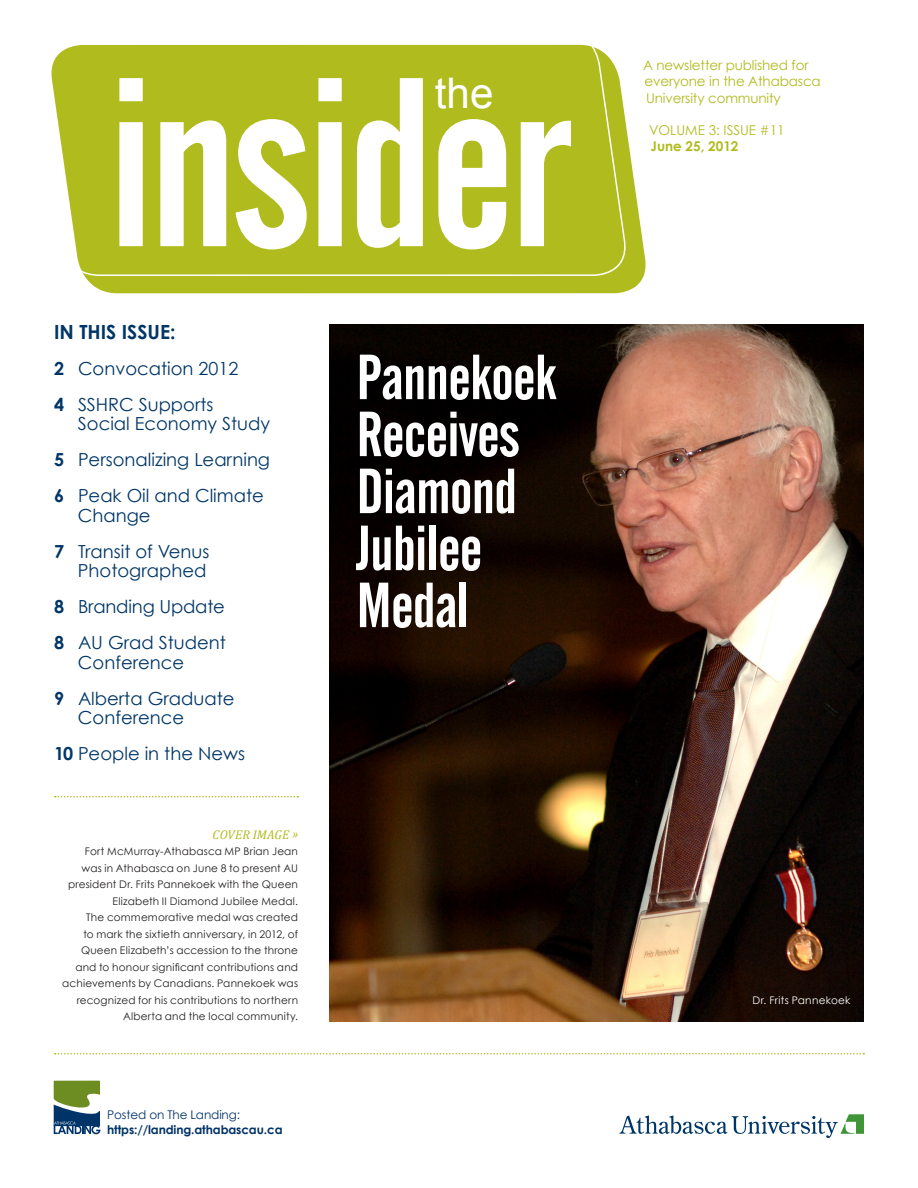
<style>
.page{position:relative;width:918px;height:1188px;background:#fff}
.page>*{position:absolute;margin:0;border:0;box-sizing:border-box;transform-origin:0 0}
.t1{font:238.05px "Alternate Gothic No 2 BT";letter-spacing:-.02em;color:#fff}
.t2{font:63px/57px "Alternate Gothic No 2 BT";letter-spacing:-.01em;color:#fff}
.t3{font:42.15px "Arial";color:#fff}
.Headline{font:700 19.5px "Century Gothic";color:#003667}
.Headline-2{font:18px "Century Gothic";color:#003667}
.t4{font:13.5px/16.2px "Century Gothic";letter-spacing:-.01em;color:#b0bb1d}
.t5{font:700 13.5px "Century Gothic";color:#b0bb1d}
.basic_copy{font:italic 12.75px "Cambria";letter-spacing:.005em;color:#b0bb1d}
.t6{font:700 12px/14.4px "Century Gothic";letter-spacing:-.01em;color:#003367}
.basic_copy-2{font:10.5px/16.5px "Century Gothic";letter-spacing:.015em;color:#231f20;text-align:right}
.byline{font:10.5px "Century Gothic";letter-spacing:.025em;color:#fff}
.s1{font-weight:700}
.s2{font-weight:400}
</style>
<div class="page">
<svg style="left:85px;top:160px;width:561px;height:133px;background:#b8c234"></svg>
<svg style="left:619px;top:1114px;width:245px;height:24px"></svg>
<svg style="left:54px;top:1081px;width:47px;height:53px"></svg>
<div style="left:51px;top:44px;width:580px;height:233px;background:#b0bb1d"></div>
<svg style="left:55px;top:1053px;width:809px;height:2px"></svg>
<svg style="left:55px;top:796px;width:243px;height:1px"></svg>
<img style="left:329px;top:324px;width:535px;height:698px">
<p class="t1" style="left:108px;top:31px;width:465px">insider</p>
<p class="t3" style="left:435px;top:66px;width:60px">the</p>
<p class="Headline" style="left:54px;top:319px;width:123px">IN THIS ISSUE:</p>
<p class="Headline-2" style="left:54px;top:357px;width:186px"><span class="s1">2</span> Convocation 2012</p>
<p class="Headline-2" style="left:54px;top:393px;width:161px"><span class="s1">4</span> SSHRC Supports</p>
<p class="Headline-2" style="left:78px;top:413px;width:194px">Social Economy Study</p>
<p class="Headline-2" style="left:54px;top:449px;width:218px"><span class="s1">5</span> Personalizing Learning</p>
<p class="Headline-2" style="left:54px;top:485px;width:211px"><span class="s1">6</span> Peak Oil and Climate</p>
<p class="Headline-2" style="left:78px;top:504px;width:74px">Change</p>
<p class="Headline-2" style="left:54px;top:540px;width:157px"><span class="s1">7</span> Transit of Venus</p>
<p class="Headline-2" style="left:78px;top:560px;width:130px">Photographed</p>
<p class="Headline-2" style="left:54px;top:596px;width:173px"><span class="s1">8</span> Branding Update</p>
<p class="Headline-2" style="left:54px;top:632px;width:173px"><span class="s1">8</span> AU Grad Student</p>
<p class="Headline-2" style="left:78px;top:651px;width:108px">Conference</p>
<p class="Headline-2" style="left:54px;top:687px;width:182px"><span class="s1">9</span> Alberta Graduate</p>
<p class="Headline-2" style="left:78px;top:707px;width:108px">Conference</p>
<p class="Headline-2" style="left:54px;top:743px;width:193px"><span class="s1">10</span> People in the News</p>
<p class="basic_copy" style="left:213px;top:827px;width:87px">COVER IMAGE »</p>
<p class="basic_copy-2" style="left:68px;top:843px;width:231px">Fort McMurray-Athabasca MP Brian Jean was in Athabasca on June 8 to present AU president Dr. Frits Pannekoek with the Queen Elizabeth II Diamond Jubilee Medal.</p>
<p class="basic_copy-2" style="left:62px;top:909px;width:237px">The commemorative medal was created<br>to mark the sixtieth anniversary, in 2012, of Queen Elizabeth’s accession to the throne and to honour significant contributions and achievements by Canadians. Pannekoek was recognized for his contributions to northern Alberta and the local community.</p>
<p class="t6" style="left:107px;top:1108px;width:177px"><span class="s2">Posted on The Landing: </span>https://landing.athabascau.ca</p>
<p class="t2" style="left:356px;top:350px;width:202px">Pannekoek<br>Receives<br>Diamond<br>Jubilee<br>Medal</p>
<p class="t4" style="left:643px;top:57px;width:179px">A newsletter published for everyone in the Athabasca<br>University community</p>
<p class="t4" style="left:649px;top:122px;width:137px">VOLUME 3: ISSUE #11</p>
<p class="t5" style="left:651px;top:138px;width:90px">June 25, 2012</p>
<p class="byline" style="left:752px;top:994px;width:100px">Dr. Frits Pannekoek</p>
</div>
